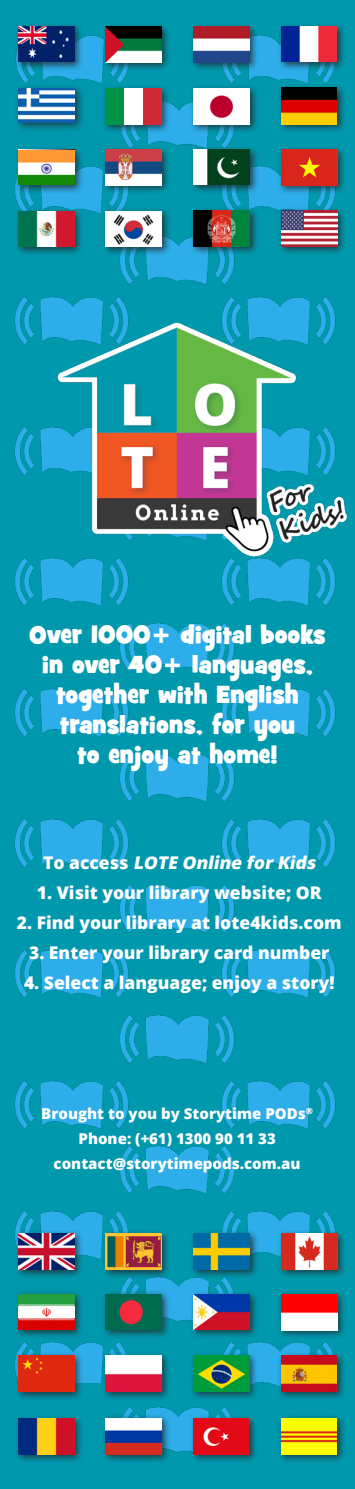
<style>
.page{position:relative;width:355px;height:1489px;background:#fff}
.page>*{position:absolute;margin:0;border:0;box-sizing:border-box;transform-origin:0 0}
.t1{font:25px/30px "Grilled Cheese BTN Toasted";color:#fff;text-align:center}
.Paragraph_Style_3{font:800 17.5px "Open Sans";color:#fff}
.Paragraph_Style_3-2{font:italic 800 17.5px "Open Sans";color:#fff}
.Paragraph_Style_3-3{font:800 15px "Open Sans";color:#fff}
.s1{font-style:normal}
</style>
<div class="page">
<div style="left:0;top:0;width:354px;height:1488px;background:#0098ad"></div>
<img style="left:14px;top:166px;width:114px;height:48px">
<img style="left:224px;top:35px;width:109px;height:49px">
<img style="left:18px;top:35px;width:109px;height:49px">
<img style="left:122px;top:102px;width:111px;height:44px">
<img style="left:222px;top:166px;width:113px;height:44px">
<img style="left:119px;top:237px;width:116px;height:48px">
<img style="left:223px;top:296px;width:111px;height:16px">
<img style="left:14px;top:296px;width:113px;height:49px">
<img style="left:14px;top:427px;width:40px;height:49px">
<img style="left:221px;top:558px;width:115px;height:48px">
<img style="left:14px;top:558px;width:115px;height:48px">
<img style="left:119px;top:623px;width:116px;height:49px">
<img style="left:221px;top:688px;width:115px;height:49px">
<img style="left:14px;top:688px;width:115px;height:49px">
<img style="left:119px;top:753px;width:116px;height:49px">
<img style="left:221px;top:819px;width:115px;height:49px">
<img style="left:14px;top:819px;width:115px;height:49px">
<img style="left:119px;top:884px;width:116px;height:49px">
<img style="left:221px;top:949px;width:115px;height:49px">
<img style="left:14px;top:949px;width:115px;height:49px">
<img style="left:119px;top:1015px;width:116px;height:49px">
<img style="left:221px;top:1080px;width:115px;height:49px">
<img style="left:14px;top:1080px;width:115px;height:49px">
<img style="left:119px;top:1145px;width:116px;height:49px">
<img style="left:222px;top:1211px;width:113px;height:45px">
<img style="left:14px;top:1211px;width:114px;height:49px">
<img style="left:121px;top:1278px;width:111px;height:43px">
<img style="left:225px;top:1341px;width:107px;height:45px">
<img style="left:14px;top:1341px;width:111px;height:41px">
<img style="left:124px;top:1407px;width:106px;height:45px">
<div style="left:15px;top:23px;width:68px;height:48px;background:#231f20;opacity:.75"></div>
<img style="left:18px;top:26px;width:56px;height:36px">
<div style="left:102px;top:85px;width:68px;height:49px;background:#231f20;opacity:.75"></div>
<img style="left:106px;top:89px;width:55px;height:36px">
<div style="left:15px;top:146px;width:69px;height:48px;background:#231f20;opacity:.75"></div>
<img style="left:18px;top:150px;width:56px;height:34px">
<div style="left:190px;top:85px;width:68px;height:49px;background:#231f20;opacity:.75"></div>
<img style="left:193px;top:89px;width:56px;height:36px">
<div style="left:14px;top:84px;width:71px;height:48px;background:#231f20;opacity:.75"></div>
<img style="left:18px;top:89px;width:56px;height:33px">
<div style="left:277px;top:23px;width:68px;height:48px;background:#231f20;opacity:.75"></div>
<img style="left:281px;top:26px;width:55px;height:36px">
<div style="left:102px;top:23px;width:69px;height:48px;background:#231f20;opacity:.75"></div>
<img style="left:106px;top:26px;width:55px;height:36px">
<div style="left:277px;top:84px;width:68px;height:49px;background:#231f20;opacity:.75"></div>
<img style="left:281px;top:88px;width:55px;height:36px">
<div style="left:102px;top:207px;width:68px;height:49px;background:#231f20;opacity:.75"></div>
<img style="left:106px;top:211px;width:56px;height:36px">
<div style="left:190px;top:23px;width:69px;height:48px;background:#231f20;opacity:.75"></div>
<img style="left:193px;top:26px;width:56px;height:36px">
<div style="left:102px;top:146px;width:68px;height:48px;background:#231f20;opacity:.75"></div>
<img style="left:106px;top:150px;width:56px;height:35px">
<div style="left:190px;top:146px;width:68px;height:48px;background:#231f20;opacity:.75"></div>
<img style="left:193px;top:150px;width:56px;height:35px">
<div style="left:277px;top:146px;width:68px;height:49px;background:#231f20;opacity:.75"></div>
<img style="left:281px;top:150px;width:56px;height:36px">
<div style="left:15px;top:208px;width:69px;height:48px;background:#231f20;opacity:.75"></div>
<img style="left:18px;top:212px;width:56px;height:35px">
<div style="left:190px;top:207px;width:68px;height:48px;background:#231f20;opacity:.75"></div>
<img style="left:193px;top:210px;width:56px;height:37px">
<div style="left:277px;top:207px;width:68px;height:48px;background:#231f20;opacity:.75"></div>
<img style="left:281px;top:210px;width:56px;height:37px">
<div style="left:277px;top:1351px;width:68px;height:50px;background:#231f20;opacity:.75"></div>
<img style="left:281px;top:1355px;width:55px;height:36px">
<div style="left:15px;top:1351px;width:69px;height:49px;background:#231f20;opacity:.75"></div>
<div style="left:18px;top:1355px;width:56px;height:36px;background:#de2910"></div>
<div style="left:102px;top:1351px;width:69px;height:50px;background:#231f20;opacity:.75"></div>
<img style="left:106px;top:1355px;width:56px;height:36px">
<div style="left:190px;top:1351px;width:68px;height:50px;background:#231f20;opacity:.75"></div>
<img style="left:193px;top:1355px;width:56px;height:36px">
<div style="left:102px;top:1290px;width:69px;height:48px;background:#231f20;opacity:.75"></div>
<img style="left:106px;top:1293px;width:56px;height:36px">
<div style="left:277px;top:1290px;width:69px;height:48px;background:#231f20;opacity:.75"></div>
<img style="left:281px;top:1293px;width:56px;height:36px">
<div style="left:15px;top:1290px;width:69px;height:48px;background:#231f20;opacity:.75"></div>
<img style="left:18px;top:1293px;width:56px;height:36px">
<div style="left:190px;top:1290px;width:68px;height:48px;background:#231f20;opacity:.75"></div>
<img style="left:193px;top:1293px;width:56px;height:36px">
<div style="left:190px;top:1414px;width:67px;height:49px;background:#231f20;opacity:.75"></div>
<img style="left:193px;top:1417px;width:55px;height:36px">
<div style="left:277px;top:1414px;width:68px;height:49px;background:#231f20;opacity:.75"></div>
<img style="left:281px;top:1417px;width:55px;height:36px">
<div style="left:102px;top:1414px;width:69px;height:49px;background:#231f20;opacity:.75"></div>
<img style="left:106px;top:1417px;width:56px;height:36px">
<div style="left:15px;top:1414px;width:69px;height:49px;background:#231f20;opacity:.75"></div>
<img style="left:18px;top:1418px;width:56px;height:35px">
<div style="left:15px;top:1229px;width:69px;height:49px;background:#231f20;opacity:.75"></div>
<img style="left:18px;top:1233px;width:56px;height:36px">
<div style="left:102px;top:1229px;width:69px;height:49px;background:#231f20;opacity:.75"></div>
<img style="left:106px;top:1233px;width:56px;height:36px">
<div style="left:190px;top:1230px;width:68px;height:48px;background:#231f20;opacity:.75"></div>
<img style="left:193px;top:1233px;width:56px;height:36px">
<div style="left:277px;top:1230px;width:69px;height:48px;background:#231f20;opacity:.75"></div>
<img style="left:281px;top:1233px;width:56px;height:36px">
<img style="left:54px;top:312px;width:293px;height:246px">
<p class="t1" style="left:29px;top:621px;width:298px">Over 1000+ digital books</p>
<p class="t1" style="left:42px;top:651px;width:272px">in over 40+ languages, together with English</p>
<p class="t1" style="left:60px;top:711px;width:236px">translations, for you to enjoy at home!</p>
<p class="Paragraph_Style_3-2" style="left:43px;top:849px;width:278px"><span class="s1">T o a c c e s s</span> LOTE Online for Kids</p>
<p class="Paragraph_Style_3" style="left:37px;top:879px;width:286px">1. Visit your library website; OR</p>
<p class="Paragraph_Style_3" style="left:17px;top:909px;width:326px">2. Find your library at lote4kids.com</p>
<p class="Paragraph_Style_3" style="left:29px;top:939px;width:301px">3. Enter your library card number</p>
<p class="Paragraph_Style_3" style="left:24px;top:969px;width:311px">4. Select a language; enjoy a story!</p>
<p class="Paragraph_Style_3-3" style="left:41px;top:1102px;width:273px">Brought to you by Storytime PODs<sup>®</sup></p>
<p class="Paragraph_Style_3-3" style="left:78px;top:1127px;width:198px">Phone: (+61) 1300 90 11 33</p>
<p class="Paragraph_Style_3-3" style="left:54px;top:1152px;width:248px">contact@storytimepods.com.au</p>
</div>
